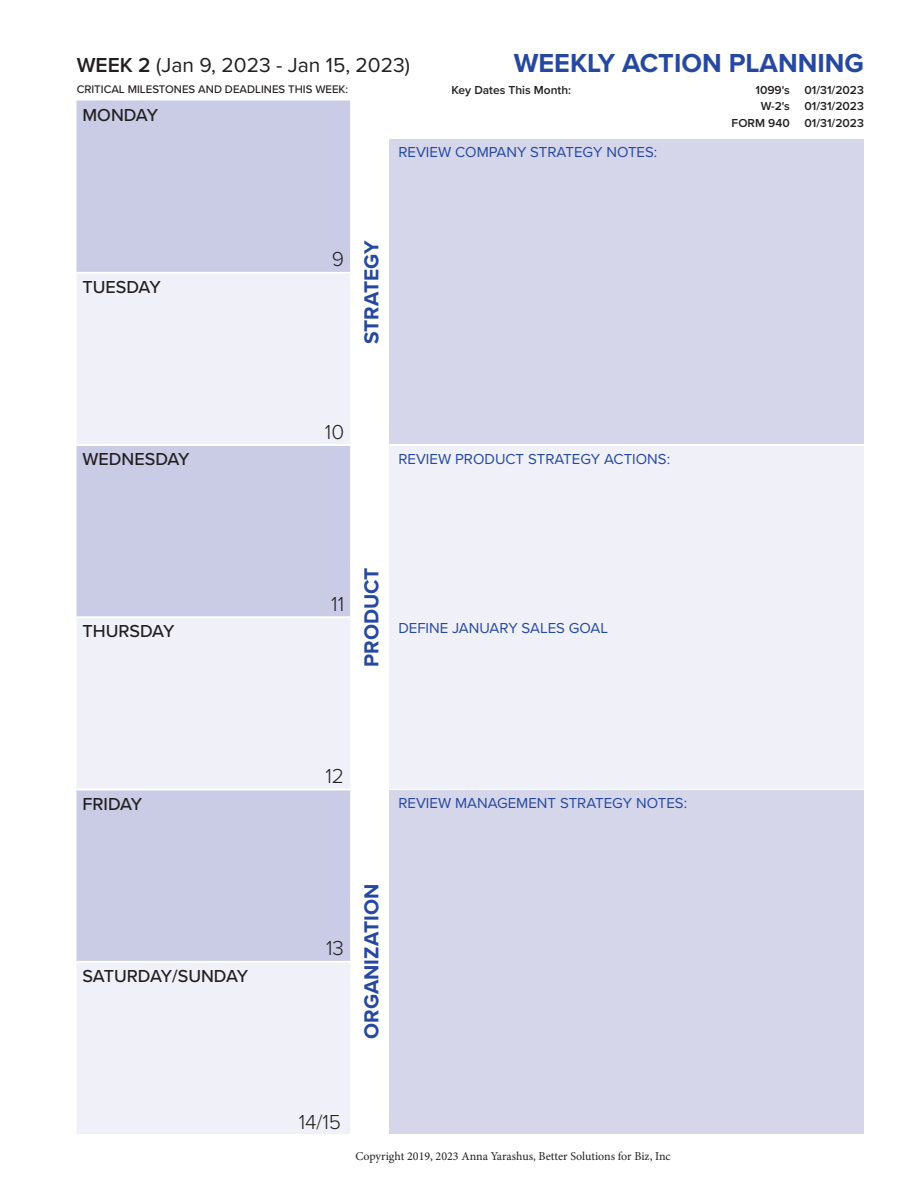
<style>
.page{position:relative;width:918px;height:1188px;background:#fff}
.page>*{position:absolute;margin:0;border:0;box-sizing:border-box;transform-origin:0 0}
.Page_Title{font:700 27px "Proxima Nova";color:#26499f}
.Page_Title-2{font:21px "Proxima Nova";color:#231f20}
.Page_Title-3{font:700 21px "Proxima Nova";color:#26499f}
.Calendar_Date_Number{font:300 21px "Proxima Nova";color:#231f20}
.Calendar{font:500 18px "Proxima Nova";color:#231f20}
.Indented_Steps{font:15px "Proxima Nova";color:#26499f}
.Smaller_Top_Text{font:600 12px "Proxima Nova";color:#231f20}
.t1{font:12px "Minion Pro";letter-spacing:-.005em;color:#231f20}
.Smaller_Top_Text-2{font:500 11.4px "Proxima Nova";color:#231f20}
.s1{font-weight:600}
</style>
<div class="page">
<div style="left:76px;top:101px;width:274px;height:171px;background:#cacbe5"></div>
<svg style="left:76px;top:274px;width:274px;height:860px;fill:#f0f0f8"></svg>
<hr style="left:76px;top:444px;width:274px;height:2px;background:#fff">
<hr style="left:76px;top:616px;width:274px;height:2px;background:#fff">
<hr style="left:76px;top:789px;width:274px;height:1px;background:#fff">
<hr style="left:76px;top:961px;width:274px;height:2px;background:#fff">
<div style="left:390px;top:139px;width:474px;height:305px;background:#d6d6eb"></div>
<div style="left:390px;top:791px;width:474px;height:343px;background:#d6d6eb"></div>
<div style="left:390px;top:446px;width:474px;height:342px;background:#f0f0f8"></div>
<p class="Page_Title-2" style="left:77px;top:50px;width:335px"><span class="s1">WEEK 2</span> (Jan 9, 2023 - Jan 15, 2023)</p>
<p class="Page_Title" style="left:514px;top:43px;width:352px">WEEKLY ACTION PLANNING</p>
<p class="Calendar" style="left:82px;top:101px;width:77px">MONDAY</p>
<p class="Smaller_Top_Text" style="left:451px;top:81px;width:121px">Key Dates This Month:</p>
<p class="Smaller_Top_Text" style="left:756px;top:81px;width:36px">1099's</p>
<p class="Smaller_Top_Text" style="left:761px;top:97px;width:31px">W-2's</p>
<p class="Smaller_Top_Text" style="left:732px;top:114px;width:60px">FORM 940</p>
<p class="Smaller_Top_Text" style="left:804px;top:81px;width:61px">01/31/2023</p>
<p class="Smaller_Top_Text" style="left:804px;top:97px;width:61px">01/31/2023</p>
<p class="Smaller_Top_Text" style="left:804px;top:114px;width:61px">01/31/2023</p>
<p class="Smaller_Top_Text-2" style="left:77px;top:81px;width:273px">CRITICAL MILESTONES AND DEADLINES THIS WEEK:</p>
<p class="Calendar" style="left:82px;top:274px;width:80px">TUESDAY</p>
<p class="Calendar" style="left:82px;top:446px;width:109px">WEDNESDAY</p>
<p class="Calendar" style="left:82px;top:618px;width:93px">THURSDAY</p>
<p class="Calendar" style="left:82px;top:790px;width:61px">FRIDAY</p>
<p class="Calendar" style="left:82px;top:963px;width:167px">SATURDAY/SUNDAY</p>
<p class="Indented_Steps" style="left:398px;top:141px;width:261px">REVIEW COMPANY STRATEGY NOTES:</p>
<p class="Calendar_Date_Number" style="left:332px;top:244px;width:14px">9</p>
<p class="Page_Title-3" style="left:356px;top:344px;width:106px;rotate:-90deg">STRATEGY</p>
<h2 class="Calendar_Date_Number" style="left:325px;top:416px;width:21px">10</h2>
<p class="Indented_Steps" style="left:398px;top:447px;width:273px">REVIEW PRODUCT STRATEGY ACTIONS:</p>
<h2 class="Calendar_Date_Number" style="left:331px;top:588px;width:14px">11</h2>
<p class="Page_Title-3" style="left:356px;top:667px;width:101px;rotate:-90deg">PRODUCT</p>
<p class="Indented_Steps" style="left:398px;top:617px;width:211px">DEFINE JANUARY SALES GOAL</p>
<h2 class="Calendar_Date_Number" style="left:325px;top:760px;width:20px">12</h2>
<p class="Indented_Steps" style="left:398px;top:792px;width:290px">REVIEW MANAGEMENT STRATEGY NOTES:</p>
<h2 class="Calendar_Date_Number" style="left:326px;top:933px;width:19px">13</h2>
<p class="Page_Title-3" style="left:356px;top:1039px;width:156px;rotate:-90deg">ORGANIZATION</p>
<h2 class="Calendar_Date_Number" style="left:299px;top:1106px;width:44px">14/15</h2>
<p class="t1" style="left:355px;top:1148px;width:317px">Copyright 2019, 2023 Anna Yarashus, Better Solutions for Biz, Inc</p>
</div>
